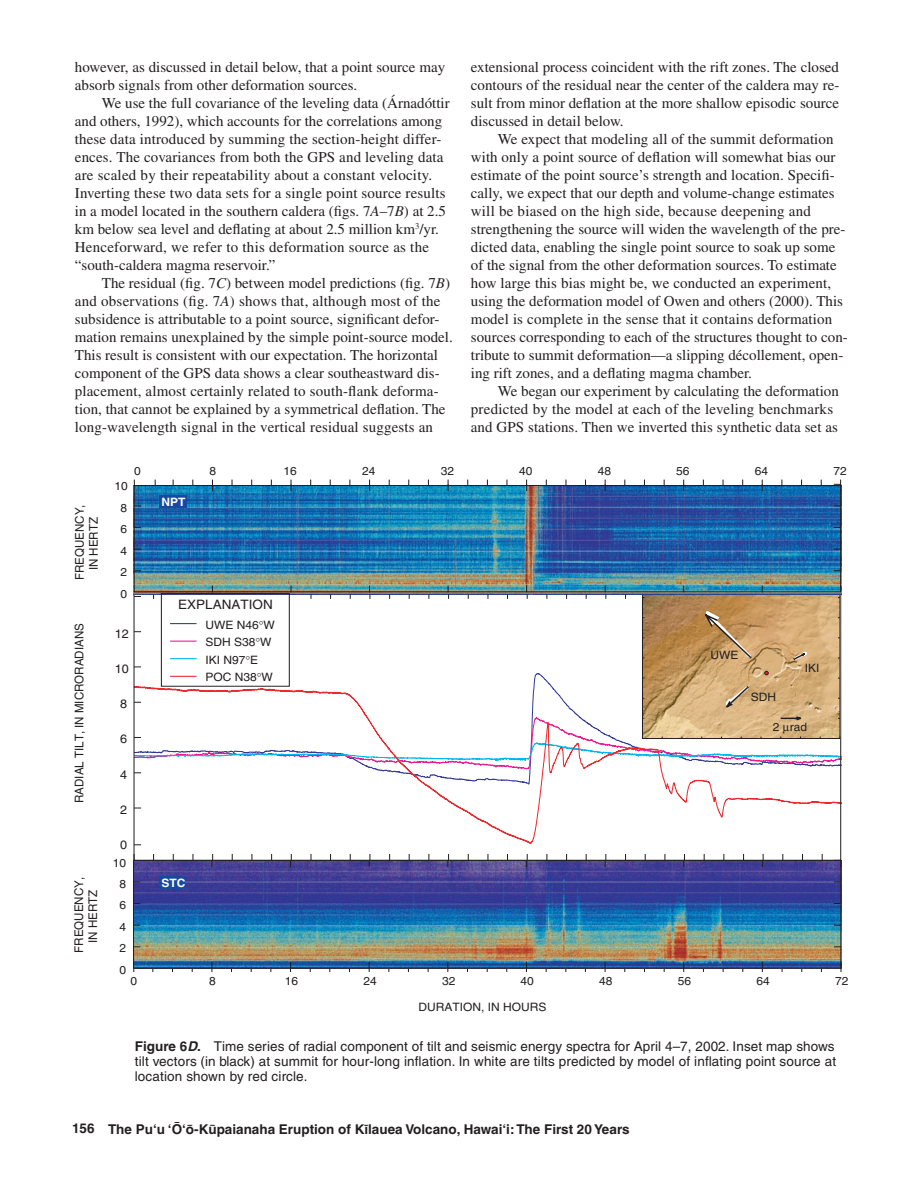
<style>
.page{position:relative;width:918px;height:1188px;background:#fff}
.page>*{position:absolute;margin:0;border:0;box-sizing:border-box;transform-origin:0 0}
.t1{font:15px/18px "Hawn Time";color:#231f20}
.t2{font:13.5px/15px "Hawn Helv";letter-spacing:.01em;color:#231f20;text-align:justify}
.t3{font:700 13.5px "Hawn Helv";color:#231f20}
.t4{font:13.05px "Helvetica";color:#231f20;scale:1.04 1}
.t5{font:12.15px "Helvetica";color:#231f20;scale:1.04 1}
.t6{font:12px/14.2px "Helvetica";color:#231f20;text-align:center;scale:.96 1}
.t7{font:11.55px/17.5px "Helvetica";color:#231f20;scale:1.04 1}
.t8{font:700 11.55px "Helvetica";color:#fff;scale:1.04 1}
.s1{font-style:italic}
.s2{font-weight:700}
.s3{font-weight:700;font-style:italic}
</style>
<div class="page">
<svg style="left:133px;top:683px;width:710px;height:163px"></svg>
<img style="left:644px;top:594px;width:194px;height:143px">
<div style="left:642px;top:577px;width:198px;height:162px;border:1px solid #231f20"></div>
<img style="left:134px;top:487px;width:705px;height:107px">
<svg style="left:838px;top:586px;width:3px;height:12px"></svg>
<svg style="left:834px;top:480px;width:7px;height:11px"></svg>
<div style="left:134px;top:485px;width:707px;height:107px;border:1px solid #231f20"></div>
<img style="left:135px;top:862px;width:704px;height:105px">
<svg style="left:290px;top:854px;width:2px;height:13px"></svg>
<svg style="left:369px;top:854px;width:2px;height:13px"></svg>
<svg style="left:447px;top:854px;width:2px;height:13px"></svg>
<svg style="left:526px;top:854px;width:2px;height:13px"></svg>
<svg style="left:683px;top:854px;width:2px;height:13px"></svg>
<svg style="left:762px;top:854px;width:2px;height:13px"></svg>
<svg style="left:834px;top:860px;width:8px;height:7px"></svg>
<div style="left:133px;top:860px;width:708px;height:109px;border:1px solid #231f20"></div>
<svg style="left:170px;top:623px;width:27px;height:1px"></svg>
<svg style="left:170px;top:641px;width:27px;height:1px"></svg>
<svg style="left:170px;top:658px;width:27px;height:1px"></svg>
<svg style="left:170px;top:676px;width:27px;height:1px"></svg>
<div style="left:161px;top:593px;width:129px;height:94px;border:1px solid #231f20"></div>
<svg style="left:369px;top:586px;width:1px;height:13px"></svg>
<svg style="left:448px;top:586px;width:1px;height:13px"></svg>
<svg style="left:526px;top:586px;width:2px;height:13px"></svg>
<svg style="left:605px;top:586px;width:1px;height:13px"></svg>
<div style="left:160px;top:876px;width:25px;height:13px;background:#16499f"></div>
<div style="left:160px;top:495px;width:27px;height:13px;background:#16499f"></div>
<svg style="left:701px;top:606px;width:113px;height:132px;background:#d0a976"></svg>
<p class="t1" style="left:75px;top:58px;width:372px">however, as discussed in detail below, that a point source may absorb signals from other deformation sources.</p>
<p class="t1" style="left:75px;top:94px;width:376px;text-indent:27px">We use the full covariance of the leveling data (Árnadóttir and others, 1992), which accounts for the correlations among these data introduced by summing the section-height differ&shy;ences. The covariances from both the GPS and leveling data are scaled by their repeatability about a constant velocity.<br>Inverting these two data sets for a single point source results in a model located in the southern caldera (figs. 7<span class="s1">A</span>–7<span class="s1">B</span>) at 2.5 km below sea level and deflating at about 2.5 million km<sup>3</sup>/yr.<br>Henceforward, we refer to this deformation source as the “south-caldera magma reservoir.”</p>
<p class="t1" style="left:75px;top:274px;width:379px;text-indent:27px">The residual (fig. 7<span class="s1">C</span>) between model predictions (fig. 7<span class="s1">B</span>) and observations (fig. 7<span class="s1">A</span>) shows that, although most of the subsidence is attributable to a point source, significant defor&shy;mation remains unexplained by the simple point-source model.<br>This result is consistent with our expectation. The horizontal component of the GPS data shows a clear southeastward dis&shy;placement, almost certainly related to south-flank deforma&shy;tion, that cannot be explained by a symmetrical deflation. The long-wavelength signal in the vertical residual suggests an</p>
<p class="t1" style="left:471px;top:58px;width:370px;text-align:justify">extensional process coincident with the rift zones. The closed contours of the residual near the center of the caldera may re&shy;sult from minor deflation at the more shallow episodic source discussed in detail below.</p>
<p class="t1" style="left:471px;top:130px;width:379px;text-indent:27px">We expect that modeling all of the summit deformation with only a point source of deflation will somewhat bias our estimate of the point source’s strength and location. Specifi&shy;cally, we expect that our depth and volume-change estimates will be biased on the high side, because deepening and strengthening the source will widen the wavelength of the pre&shy;dicted data, enabling the single point source to soak up some of the signal from the other deformation sources. To estimate how large this bias might be, we conducted an experiment, using the deformation model of Owen and others (2000). This model is complete in the sense that it contains deformation sources corresponding to each of the structures thought to con&shy;tribute to summit deformation—a slipping décollement, open&shy;ing rift zones, and a deflating magma chamber.</p>
<p class="t1" style="left:471px;top:382px;width:370px;text-indent:27px">We began our experiment by calculating the deformation predicted by the model at each of the leveling benchmarks and GPS stations. Then we inverted this synthetic data set as</p>
<p class="t7" style="left:134px;top:462px;width:8px">0</p>
<p class="t7" style="left:210px;top:462px;width:8px">8</p>
<p class="t7" style="left:284px;top:462px;width:14px">16</p>
<p class="t7" style="left:362px;top:462px;width:14px">24</p>
<p class="t7" style="left:441px;top:462px;width:14px">32</p>
<p class="t7" style="left:519px;top:462px;width:14px">40</p>
<p class="t7" style="left:598px;top:462px;width:14px">48</p>
<p class="t7" style="left:676px;top:462px;width:14px">56</p>
<p class="t7" style="left:755px;top:462px;width:14px">64</p>
<p class="t7" style="left:833px;top:462px;width:14px">72</p>
<p class="t6" style="left:72px;top:580px;width:80px;rotate:-90deg">FREQUENCY,<br>IN HERTZ</p>
<p class="t7" style="left:114px;top:477px;width:14px">10</p>
<p class="t7" style="left:120px;top:499px;width:8px">8</p>
<p class="t7" style="left:120px;top:520px;width:8px">6</p>
<p class="t7" style="left:120px;top:542px;width:8px">4</p>
<p class="t7" style="left:120px;top:563px;width:8px">2</p>
<p class="t7" style="left:120px;top:585px;width:8px">0</p>
<p class="t8" style="left:162px;top:495px;width:25px">NPT</p>
<p class="t4" style="left:178px;top:597px;width:92px">EXPLANATION</p>
<p class="t6" style="left:72px;top:803px;width:188px;rotate:-90deg">RADIAL TILT, IN MICRORADIANS</p>
<p class="t7" style="left:205px;top:616px;width:68px">UWE N46 W<br>SDH S38 W<br>IKI N97 E<br>POC N38 W</p>
<p class="t5" style="left:115px;top:626px;width:15px">12</p>
<p class="t5" style="left:115px;top:661px;width:15px">10</p>
<p class="t5" style="left:120px;top:697px;width:8px">8</p>
<p class="t5" style="left:120px;top:732px;width:8px">6</p>
<p class="t5" style="left:120px;top:767px;width:8px">4</p>
<p class="t5" style="left:120px;top:803px;width:8px">2</p>
<p class="t5" style="left:120px;top:838px;width:8px">0</p>
<p class="t6" style="left:72px;top:953px;width:80px;rotate:-90deg">FREQUENCY,<br>IN HERTZ</p>
<p class="t7" style="left:113px;top:854px;width:14px">10</p>
<p class="t7" style="left:120px;top:875px;width:8px">8</p>
<p class="t7" style="left:120px;top:896px;width:8px">6</p>
<p class="t7" style="left:120px;top:918px;width:8px">4</p>
<p class="t7" style="left:120px;top:940px;width:8px">2</p>
<p class="t7" style="left:120px;top:961px;width:8px">0</p>
<p class="t8" style="left:162px;top:876px;width:25px">STC</p>
<p class="t7" style="left:711px;top:646px;width:28px">UWE</p>
<p class="t7" style="left:751px;top:688px;width:26px">SDH</p>
<p class="t7" style="left:805px;top:659px;width:16px">IKI</p>
<p class="t7" style="left:773px;top:718px;width:34px">2 rad</p>
<p class="t7" style="left:130px;top:973px;width:8px">0</p>
<p class="t7" style="left:209px;top:973px;width:8px">8</p>
<p class="t7" style="left:285px;top:973px;width:14px">16</p>
<p class="t7" style="left:363px;top:973px;width:14px">24</p>
<p class="t7" style="left:442px;top:973px;width:14px">32</p>
<p class="t7" style="left:521px;top:973px;width:14px">40</p>
<p class="t7" style="left:599px;top:973px;width:14px">48</p>
<p class="t7" style="left:678px;top:973px;width:14px">56</p>
<p class="t7" style="left:757px;top:973px;width:14px">64</p>
<p class="t7" style="left:835px;top:973px;width:14px">72</p>
<p class="t7" style="left:419px;top:998px;width:125px">DURATION, IN HOURS</p>
<p class="t2" style="left:135px;top:1039px;width:703px"><span class="s2">Figure 6</span><span class="s3">D</span><span class="s2">.</span> Time series of radial component of tilt and seismic energy spectra for April 4–7, 2002. Inset map shows tilt vectors (in black) at summit for hour-long inflation. In white are tilts predicted by model of inflating point source at location shown by red circle.</p>
<p class="t3" style="left:72px;top:1121px;width:559px">156 The Pu‘u ‘Ö‘ö-Küpaianaha Eruption of Kïlauea Volcano, Hawai‘i: The First 20 Years</p>
</div>
